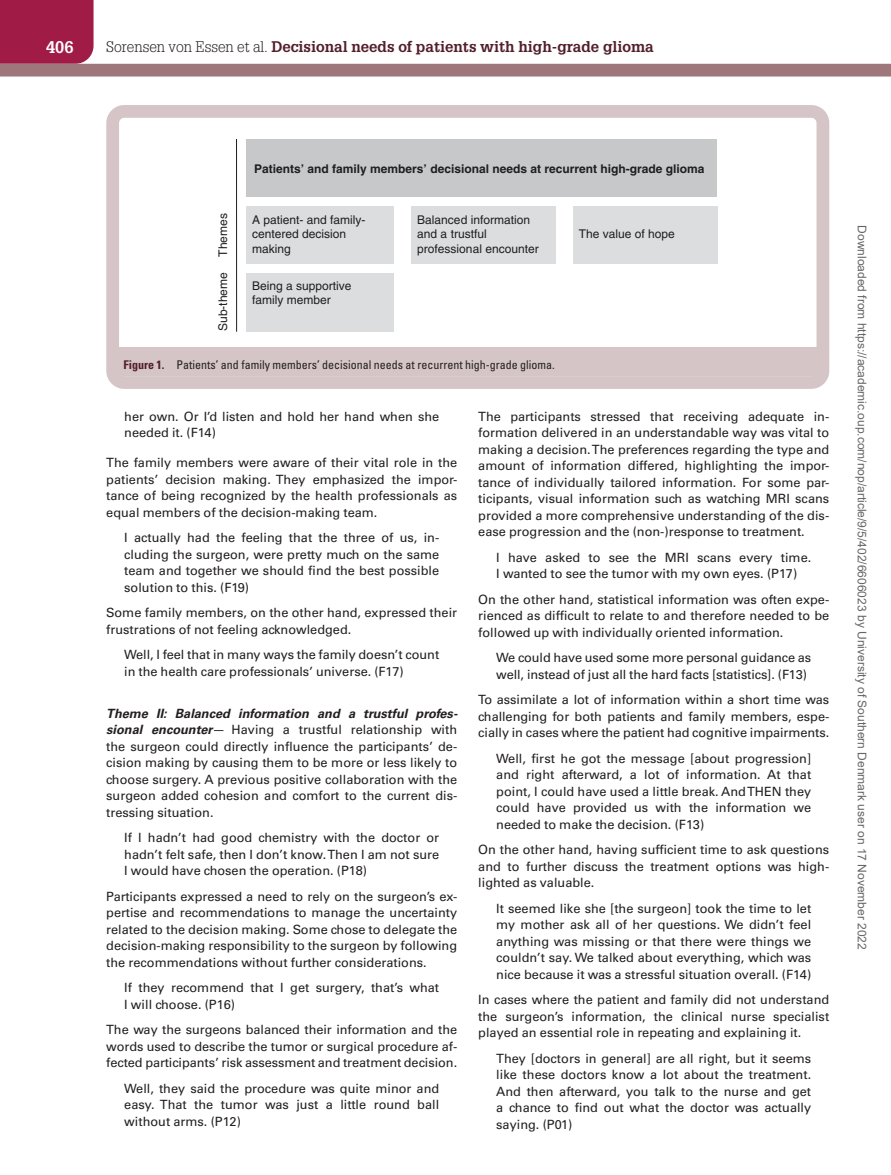
<style>
.page{position:relative;width:891px;height:1175px;background:#fff}
.page>*{position:absolute;margin:0;border:0;box-sizing:border-box;transform-origin:0 0}
.t1{font:700 16.5px "Glypha LT Std";color:#fff}
.t2{font:15px "Glypha LT Std Bold 3";color:#511e2a}
.Text{font:12.75px/16.5px "Univers LT Std";color:#231f20;text-align:justify}
.Extract3{font:12.75px/16.5px "Univers LT Std";color:#231f20;text-align:justify}
.HeadC{font:12.75px/16.5px "Univers LT Std";color:#231f20;text-align:justify}
.t3{font:12px/14.4px "Helvetica";color:#1d1e1f}
.t4{font:12px "Arial";color:#666}
.FigCapt{font:condensed 12px "Univers LT Std";color:#231f20}
.t5{font:700 12px "Helvetica";color:#1d1e1f}
.s1{font-family:"Glypha LT Std Light 2";color:#231f20}
.s2{font-weight:700;color:#511e2a}
.s3{font-weight:700;font-style:italic}
</style>
<div class="page">
<div style="left:0;top:0;width:94px;height:64px;background:#a11b47"></div>
<div style="left:0;top:64px;width:891px;height:12px;background:#9d777c"></div>
<div style="left:115px;top:347px;width:706px;height:29px;background:#d5c5c6"></div>
<div style="left:246px;top:139px;width:471px;height:58px;background:#c7c8ca"></div>
<div style="left:246px;top:206px;width:148px;height:58px;background:#dcdddf"></div>
<div style="left:412px;top:206px;width:144px;height:58px;background:#dcdddf"></div>
<div style="left:573px;top:206px;width:144px;height:58px;background:#dcdddf"></div>
<div style="left:246px;top:273px;width:148px;height:59px;background:#dcdddf"></div>
<hr style="left:236px;top:139px;width:1px;height:193px;background:#1d1e1f">
<div style="left:106px;top:105px;width:723px;height:284px;border:13px solid #d5c5c6;border-radius:12px"></div>
<p class="t1" style="left:46px;top:37px;width:29px">406</p>
<p class="t2" style="left:106px;top:37px;width:549px"><span class="s1">Sorensen von Essen et al.</span> Decisional needs of patients with high-grade glioma</p>
<p class="t5" style="left:254px;top:161px;width:452px">Patients’ and family members’ decisional needs at recurrent high-grade glioma</p>
<p class="t3" style="left:252px;top:212px;width:115px">A patient- and family&shy;centered decision making</p>
<p class="t3" style="left:417px;top:212px;width:123px">Balanced information and a trustful professional encounter</p>
<p class="t3" style="left:216px;top:257px;width:45px;rotate:-90deg">Themes</p>
<p class="t3" style="left:216px;top:331px;width:60px;rotate:-90deg">Sub-theme</p>
<p class="FigCapt" style="left:124px;top:357px;width:433px"><span class="s2">Figure 1.</span> Patients’ and family members’ decisional needs at recurrent high-grade glioma.</p>
<p class="t3" style="left:579px;top:227px;width:98px">The value of hope</p>
<p class="t3" style="left:252px;top:278px;width:101px">Being a supportive family member</p>
<p class="Extract3" style="left:124px;top:408px;width:317px">her own. Or I’d listen and hold her hand when she needed it. (F14)</p>
<p class="Text" style="left:106px;top:454px;width:353px">The family members were aware of their vital role in the patients’ decision making. They emphasized the impor&shy;tance of being recognized by the health professionals as equal members of the decision-making team.</p>
<p class="Extract3" style="left:124px;top:529px;width:317px">I actually had the feeling that the three of us, in&shy;cluding the surgeon, were pretty much on the same team and together we should find the best possible solution to this. (F19)</p>
<p class="Text" style="left:106px;top:604px;width:352px">Some family members, on the other hand, expressed their frustrations of not feeling acknowledged.</p>
<p class="Extract3" style="left:124px;top:646px;width:317px">Well, I feel that in many ways the family doesn’t count in the health care professionals’ universe. (F17)</p>
<h4 class="HeadC" style="left:106px;top:705px;width:353px"><span class="s3">Theme II: Balanced information and a trustful profes&shy;sional encounter</span>— Having a trustful relationship with the surgeon could directly influence the participants’ de&shy;cision making by causing them to be more or less likely to choose surgery. A previous positive collaboration with the surgeon added cohesion and comfort to the current dis&shy;tressing situation.</h4>
<p class="Extract3" style="left:124px;top:829px;width:317px">If I hadn’t had good chemistry with the doctor or hadn’t felt safe, then I don’t know. Then I am not sure I would have chosen the operation. (P18)</p>
<p class="Text" style="left:106px;top:888px;width:353px">Participants expressed a need to rely on the surgeon’s ex&shy;pertise and recommendations to manage the uncertainty related to the decision making. Some chose to delegate the decision-making responsibility to the surgeon by following the recommendations without further considerations.</p>
<p class="Extract3" style="left:124px;top:979px;width:316px">If they recommend that I get surgery, that’s what<br>I will choose. (P16)</p>
<p class="Text" style="left:106px;top:1021px;width:353px">The way the surgeons balanced their information and the words used to describe the tumor or surgical procedure af&shy;fected participants’ risk assessment and treatment decision.</p>
<p class="Extract3" style="left:124px;top:1080px;width:317px">Well, they said the procedure was quite minor and easy. That the tumor was just a little round ball without arms. (P12)</p>
<p class="Text" style="left:478px;top:408px;width:353px">The participants stressed that receiving adequate in&shy;formation delivered in an understandable way was vital to making a decision. The preferences regarding the type and amount of information differed, highlighting the impor&shy;tance of individually tailored information. For some par&shy;ticipants, visual information such as watching MRI scans provided a more comprehensive understanding of the dis&shy;ease progression and the (non-)response to treatment.</p>
<p class="Extract3" style="left:496px;top:549px;width:317px">I have asked to see the MRI scans every time.<br>I wanted to see the tumor with my own eyes. (P17)</p>
<p class="Text" style="left:478px;top:591px;width:352px">On the other hand, statistical information was often expe&shy;rienced as difficult to relate to and therefore needed to be followed up with individually oriented information.</p>
<p class="Extract3" style="left:496px;top:649px;width:317px">We could have used some more personal guidance as well, instead of just all the hard facts [statistics]. (F13)</p>
<p class="Text" style="left:478px;top:691px;width:352px">To assimilate a lot of information within a short time was challenging for both patients and family members, espe&shy;cially in cases where the patient had cognitive impairments.</p>
<p class="Extract3" style="left:496px;top:750px;width:317px">Well, first he got the message [about progression] and right afterward, a lot of information. At that point, I could have used a little break. And THEN they could have provided us with the information we needed to make the decision. (F13)</p>
<p class="Text" style="left:478px;top:841px;width:353px">On the other hand, having sufficient time to ask questions and to further discuss the treatment options was high&shy;lighted as valuable.</p>
<p class="Extract3" style="left:496px;top:900px;width:317px">It seemed like she [the surgeon] took the time to let my mother ask all of her questions. We didn’t feel anything was missing or that there were things we couldn’t say. We talked about everything, which was nice because it was a stressful situation overall. (F14)</p>
<p class="Text" style="left:478px;top:991px;width:352px">In cases where the patient and family did not understand the surgeon’s information, the clinical nurse specialist played an essential role in repeating and explaining it.</p>
<p class="Extract3" style="left:496px;top:1050px;width:317px">They [doctors in general] are all right, but it seems like these doctors know a lot about the treatment.<br>And then afterward, you talk to the nurse and get a chance to find out what the doctor was actually saying. (P01)</p>
<p class="t4" style="left:866px;top:225px;width:725px;rotate:90deg">Downloaded from https://academic.oup.com/nop/article/9/5/402/6606023 by University of Southern Denmark user on 17 November 2022</p>
</div>
